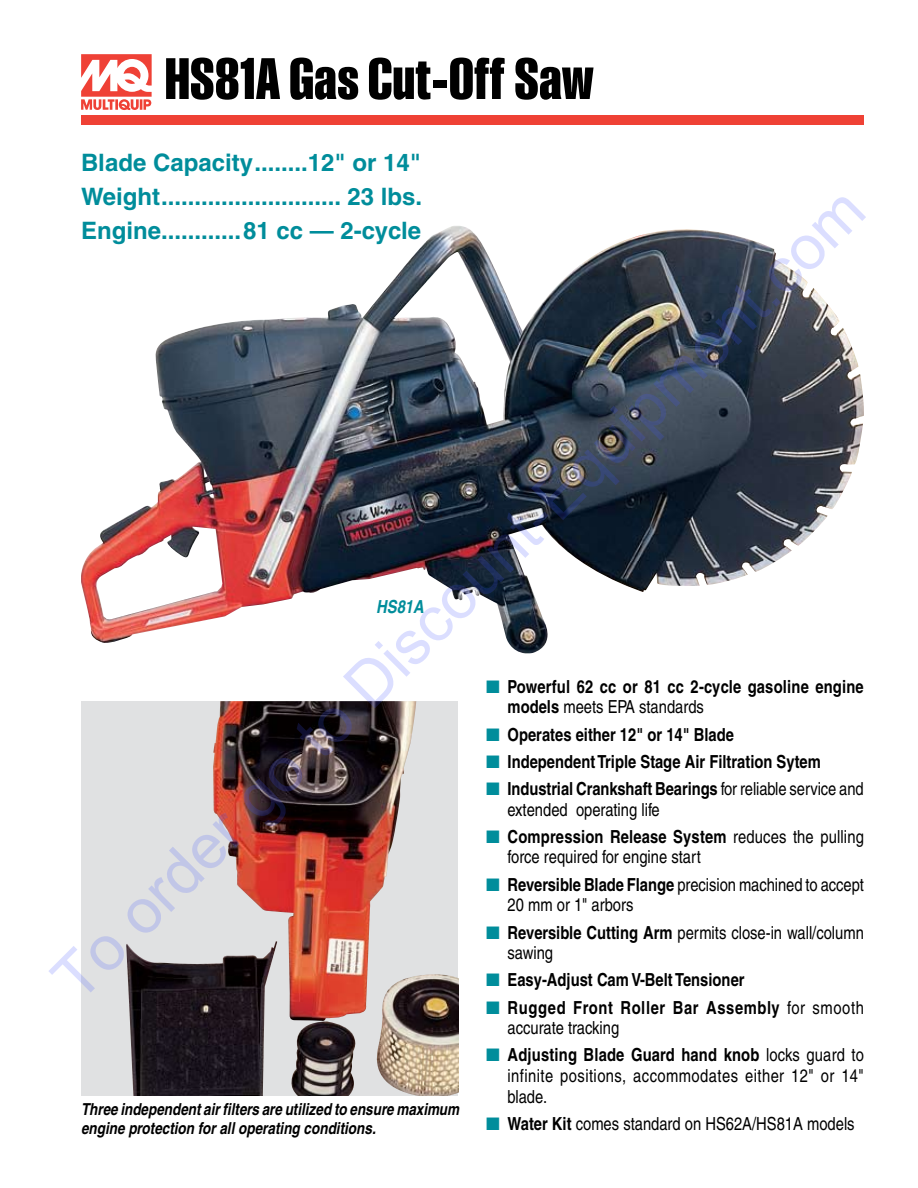
<style>
.page{position:relative;width:918px;height:1188px;background:#fff}
.page>*{position:absolute;margin:0;border:0;box-sizing:border-box;transform-origin:0 0}
.t1{font:63px "Arial";color:rgb(64 84 255/.19)}
.t2{font:700 60px "Smart Sans";color:#000}
.t3{font:700 24px/34px "Helvetica";color:#008d9b;text-align:justify}
.t4{font:condensed 18px/20.7px "Helvetica";color:#000}
.t5{font:700 condensed 18px/20.7px "Helvetica";color:#000}
.t6{font:700 condensed 18px/20.7px "Helvetica";letter-spacing:.035em;color:#000}
.t7{font:italic 700 condensed 18px "Helvetica";color:#008d9b}
.t8{font:italic 700 condensed 16.5px/19px "Helvetica";color:#000}
.s1{color:#008d9b}
.s2{font-weight:400}
.s3{font-weight:700}
</style>
<div class="page">
<svg style="left:81px;top:54px;width:71px;height:56px"></svg>
<div style="left:81px;top:115px;width:783px;height:10px;background:#ef4135"></div>
<img style="left:81px;top:226px;width:747px;height:427px">
<div style="left:82px;top:701px;width:376px;height:394px;background:#e0e1e2"></div>
<img style="left:126px;top:701px;width:333px;height:395px">
<h2 class="t2" style="left:165px;top:45px;width:430px">HS81A Gas Cut-Off Saw</h2>
<h3 class="t3" style="left:81px;top:145px;width:343px">Blade Capacity........12" or 14" Weight........................... 23 lbs.<br>Engine............81 cc — 2-cycle</h3>
<h1 class="t1" style="left:33px;top:958px;width:1118px;rotate:-45deg">To order go to Discount-Equipment.com</h1>
<p class="t7" style="left:376px;top:596px;width:49px">HS81A</p>
<p class="t5" style="left:508px;top:676px;width:358px;text-indent:-22px"><span class="s1">■</span> Powerful 62 cc or 81 cc 2-cycle gasoline engine models <span class="s2">meets EPA standards</span></p>
<p class="t5" style="left:486px;top:724px;width:250px"><span class="s1">■</span> Operates either 12" or 14" Blade</p>
<p class="t5" style="left:486px;top:751px;width:336px"><span class="s1">■</span> Independent Triple Stage Air Filtration Sytem</p>
<p class="t4" style="left:508px;top:778px;width:358px;text-indent:-22px"><span class="s1">■</span> <span class="s3">Industrial Crankshaft Bearings</span> for reliable service and extended operating life</p>
<p class="t4" style="left:508px;top:826px;width:358px;text-indent:-22px"><span class="s1">■</span> <span class="s3">Compression Release System</span> reduces the pulling force required for engine start</p>
<p class="t4" style="left:508px;top:874px;width:358px;text-indent:-22px"><span class="s1">■</span> <span class="s3">Reversible Blade Flange</span> precision machined to accept<br>20 mm or 1" arbors</p>
<p class="t4" style="left:508px;top:922px;width:358px;text-indent:-22px"><span class="s1">■</span> <span class="s3">Reversible Cutting Arm</span> permits close-in wall/column sawing</p>
<p class="t5" style="left:486px;top:969px;width:260px"><span class="s1">■</span> Easy-Adjust Cam V-Belt Tensioner</p>
<p class="t6" style="left:508px;top:997px;width:358px;text-indent:-22px"><span class="s1">■</span> Rugged Front Roller Bar Assembly <span class="s2">for smooth accurate tracking</span></p>
<p class="t4" style="left:508px;top:1045px;width:358px;text-align:justify;text-indent:-22px"><span class="s1">■</span> <span class="s3">Adjusting Blade Guard hand knob</span> locks guard to infinite positions, accommodates either 12" or 14" blade.</p>
<p class="t4" style="left:486px;top:1113px;width:370px"><span class="s1">■</span> <span class="s3">Water Kit</span> comes standard on HS62A/HS81A models</p>
<p class="t8" style="left:81px;top:1099px;width:380px">Three independent air filters are utilized to ensure maximum engine protection for all operating conditions.</p>
</div>
